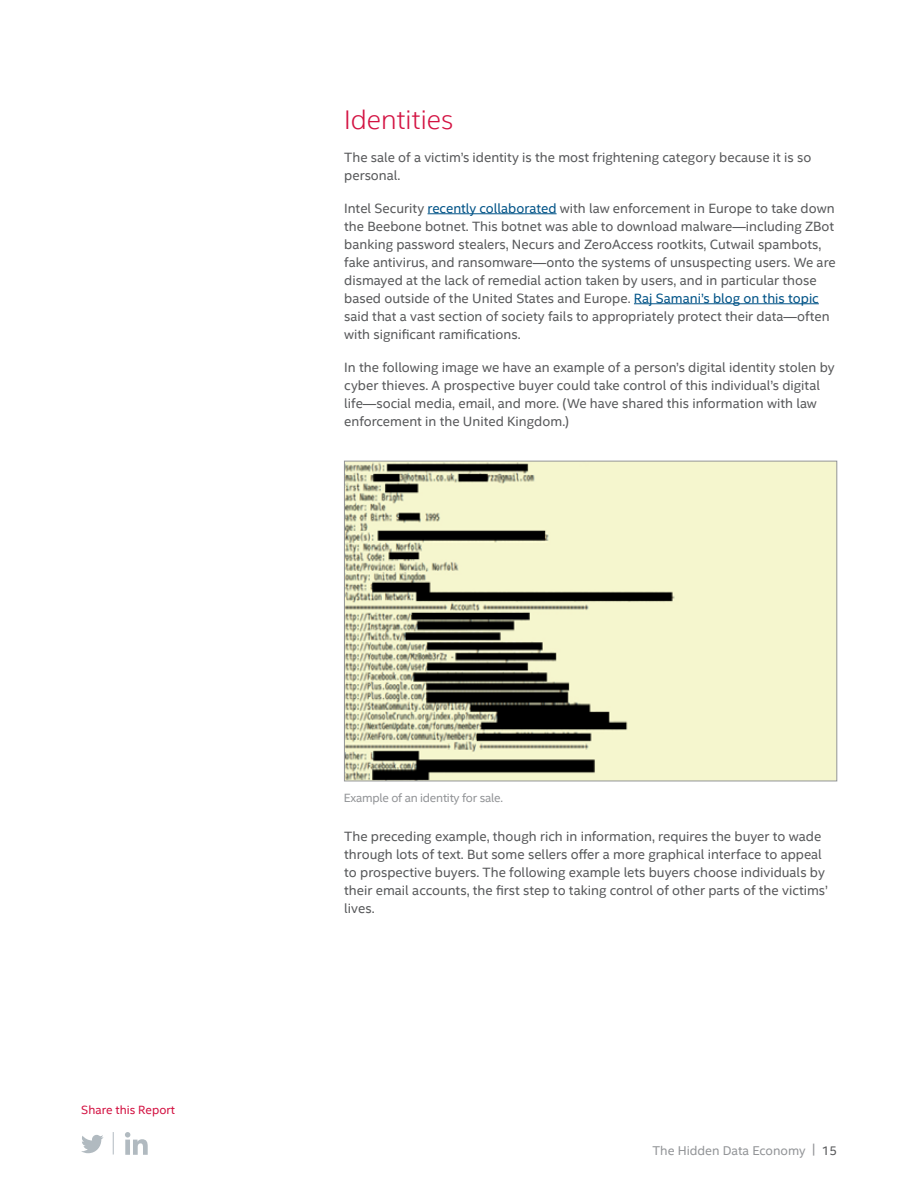
<style>
.page{position:relative;width:918px;height:1188px;background:#fff}
.page>*{position:absolute;margin:0;border:0;box-sizing:border-box;transform-origin:0 0}
.t1{font:300 27px "Intel Clear";color:#d31242}
.t2{font:13.5px/18px "Intel Clear";color:#58595b}
.t3{font:12.75px "Intel Clear";color:#939598}
.t4{font:12px "Intel Clear";letter-spacing:-.02em;color:#939598}
.t5{font:12px "Intel Clear";color:#d31242}
.s1{color:#005387}
.s2{color:#58595b}
</style>
<div class="page">
<hr style="left:428px;top:213px;width:129px;height:1px;background:#005387">
<hr style="left:634px;top:303px;width:185px;height:1px;background:#005387">
<img style="left:346px;top:463px;width:489px;height:316px">
<div style="left:344px;top:461px;width:493px;height:320px;border:1px solid #939598"></div>
<svg style="left:81px;top:1135px;width:23px;height:18px"></svg>
<svg style="left:113px;top:1132px;width:1px;height:23px"></svg>
<svg style="left:125px;top:1132px;width:23px;height:23px"></svg>
<p class="t5" style="left:81px;top:1103px;width:95px">Share this Report</p>
<h1 class="t1" style="left:344px;top:103px;width:111px">Identities</h1>
<p class="t2" style="left:344px;top:148px;width:469px">The sale of a victim’s identity is the most frightening category because it is so personal.</p>
<p class="t2" style="left:344px;top:199px;width:493px">Intel Security <span class="s1">recently collaborated</span> with law enforcement in Europe to take down the Beebone botnet. This botnet was able to download malware—including ZBot banking password stealers, Necurs and ZeroAccess rootkits, Cutwail spambots, fake antivirus, and ransomware—onto the systems of unsuspecting users. We are dismayed at the lack of remedial action taken by users, and in particular those based outside of the United States and Europe. <span class="s1">Raj Samani’s blog on this topic </span>said that a vast section of society fails to appropriately protect their data—often with significant ramifications.</p>
<p class="t2" style="left:344px;top:358px;width:492px">In the following image we have an example of a person’s digital identity stolen by cyber thieves. A prospective buyer could take control of this individual’s digital life—social media, email, and more. (We have shared this information with law enforcement in the United Kingdom.)</p>
<p class="t4" style="left:344px;top:791px;width:161px">Example of an identity for sale.</p>
<p class="t2" style="left:344px;top:827px;width:485px">The preceding example, though rich in information, requires the buyer to wade through lots of text. But some sellers offer a more graphical interface to appeal to prospective buyers. The following example lets buyers choose individuals by their email accounts, the first step to taking control of other parts of the victims’ lives.</p>
<p class="t3" style="left:652px;top:1143px;width:186px">The Hidden Data Economy | <span class="s2">15</span></p>
</div>
